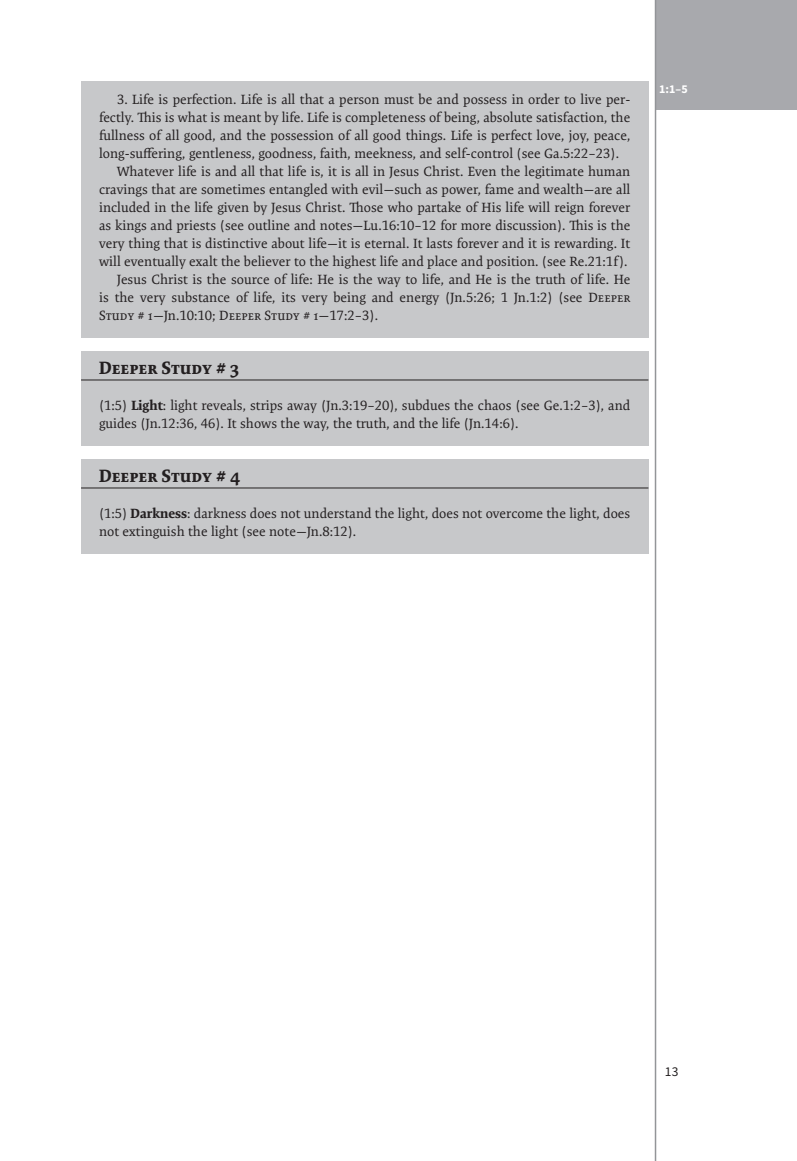
<style>
.page{position:relative;width:797px;height:1161px;background:#fff}
.page>*{position:absolute;margin:0;border:0;box-sizing:border-box;transform-origin:0 0}
.t1{font:700 18px "Expo Serif Pro";color:#231f20}
.t2{font:13.5px/18px "Expo Serif Pro";color:#231f20}
.t3{font:13.5px "Source Sans Pro";color:#231f20}
.t4{font:700 12px "Source Sans Pro";color:#fff}
.s1{font-weight:700}
</style>
<div class="page">
<div style="left:656px;top:0;width:140px;height:109px;background:#a8a9ad"></div>
<hr style="left:654px;top:0;width:2px;height:1161px;background:#939598">
<div style="left:81px;top:81px;width:567px;height:95px;background:#c7c8ca"></div>
<div style="left:81px;top:162px;width:567px;height:122px;background:#c7c8ca"></div>
<div style="left:81px;top:270px;width:567px;height:68px;background:#c7c8ca"></div>
<div style="left:81px;top:351px;width:567px;height:45px;background:#c7c8ca"></div>
<hr style="left:81px;top:380px;width:567px;height:1px;background:#231f20">
<div style="left:81px;top:384px;width:567px;height:62px;background:#c7c8ca"></div>
<div style="left:81px;top:459px;width:567px;height:45px;background:#c7c8ca"></div>
<hr style="left:81px;top:488px;width:567px;height:1px;background:#231f20">
<div style="left:81px;top:492px;width:567px;height:62px;background:#c7c8ca"></div>
<p class="t2" style="left:117px;top:90px;width:514px">3. Life is perfection. Life is all that a person must be and possess in order to live per-</p>
<p class="t2" style="left:99px;top:108px;width:532px">fectly. This is what is meant by life. Life is completeness of being, absolute satisfaction, the</p>
<p class="t2" style="left:99px;top:126px;width:533px">fullness of all good, and the possession of all good things. Life is perfect love, joy, peace,</p>
<p class="t2" style="left:99px;top:144px;width:521px">long-suffering, gentleness, goodness, faith, meekness, and self-control (see Ga.5:22–23).</p>
<p class="t2" style="left:117px;top:162px;width:514px">Whatever life is and all that life is, it is all in Jesus Christ. Even the legitimate human</p>
<p class="t2" style="left:99px;top:180px;width:533px">cravings that are sometimes entangled with evil—such as power, fame and wealth—are all</p>
<p class="t2" style="left:99px;top:198px;width:532px">included in the life given by Jesus Christ. Those who partake of His life will reign forever</p>
<p class="t2" style="left:99px;top:216px;width:533px">as kings and priests (see outline and notes—Lu.16:10–12 for more discussion). This is the</p>
<p class="t2" style="left:99px;top:234px;width:532px">very thing that is distinctive about life—it is eternal. It lasts forever and it is rewarding. It</p>
<p class="t2" style="left:99px;top:252px;width:530px">will eventually exalt the believer to the highest life and place and position. (see Re.21:1f).</p>
<p class="t2" style="left:117px;top:270px;width:515px">Jesus Christ is the source of life: He is the way to life, and He is the truth of life. He</p>
<p class="t2" style="left:99px;top:288px;width:533px">is the very substance of life, its very being and energy (Jn.5:26; 1 Jn.1:2) (see Deeper</p>
<p class="t2" style="left:99px;top:306px;width:280px">Study # 1—Jn.10:10; Deeper Study # 1—17:2–3).</p>
<h1 class="t1" style="left:99px;top:356px;width:142px">Deeper Study # 3</h1>
<p class="t2" style="left:99px;top:396px;width:533px">(1:5) <span class="s1">Light</span>: light reveals, strips away (Jn.3:19–20), subdues the chaos (see Ge.1:2–3), and guides (Jn.12:36, 46). It shows the way, the truth, and the life (Jn.14:6).</p>
<h1 class="t1" style="left:99px;top:464px;width:143px">Deeper Study # 4</h1>
<p class="t2" style="left:99px;top:504px;width:532px">(1:5) <span class="s1">Darkness</span>: darkness does not understand the light, does not overcome the light, does not extinguish the light (see note—Jn.8:12).</p>
<p class="t4" style="left:659px;top:81px;width:30px">1:1–5</p>
<p class="t3" style="left:665px;top:1063px;width:15px">13</p>
</div>
